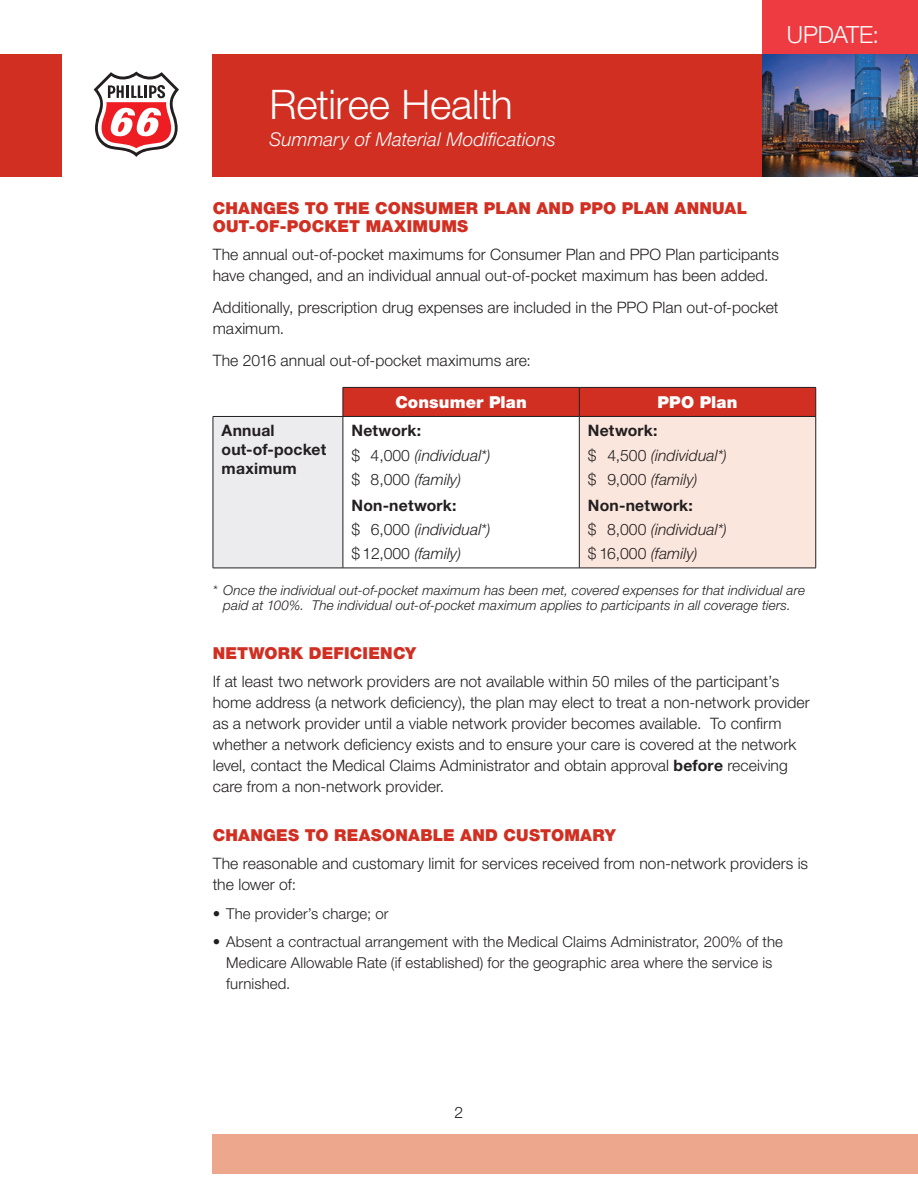
<style>
.page{position:relative;width:918px;height:1188px;background:#fff}
.page>*{position:absolute;margin:0;border:0;box-sizing:border-box;transform-origin:0 0}
.t1{font:300 40.8px "Helvetica Neue";letter-spacing:-.005em;color:#fff}
.t2{font:300 23.7px "Helvetica Neue";letter-spacing:-.02em;color:#fff}
.t3{font:italic 300 18.9px "Helvetica Neue";letter-spacing:.01em;color:#fff}
.Head_2{font:900 16.5px/18px "Helvetica Neue LT Std";letter-spacing:.015em;color:#d02f22}
.CHT_Head_1{font:900 16.5px "Helvetica Neue LT Std";letter-spacing:.005em;color:#fff}
.Body{font:300 15.75px/21px "Helvetica Neue LT Std";letter-spacing:.005em;color:#231f20}
.CHT_Body{font:italic 300 15.75px "Helvetica Neue LT Std";letter-spacing:.005em;color:#231f20}
.CHT_Body-2{font:700 15.75px "Helvetica Neue LT Std";letter-spacing:.01em;color:#231f20}
.CHT_Col_1{font:700 15.75px/18.8px "Helvetica Neue LT Std";letter-spacing:.01em;color:#231f20}
.bullets{font:300 15px/21px "Helvetica Neue LT Std";letter-spacing:.005em;color:#231f20}
.Asterisk{font:italic 300 13.5px/15.8px "Helvetica Neue LT Std";letter-spacing:.01em;color:#231f20;text-align:center}
.s1{font-style:normal}
.s2{font-weight:700}
</style>
<div class="page">
<div style="left:762px;top:0;width:156px;height:54px;background:#ee3a41"></div>
<div style="left:213px;top:54px;width:705px;height:123px;background:#d02f22"></div>
<div style="left:0;top:54px;width:62px;height:123px;background:#d02f22"></div>
<img style="left:762px;top:54px;width:156px;height:123px">
<div style="left:213px;top:1134px;width:705px;height:40px;background:#eca78d"></div>
<svg style="left:93px;top:71px;width:86px;height:86px"></svg>
<div style="left:213px;top:416px;width:130px;height:152px;background:#ececee"></div>
<div style="left:579px;top:416px;width:237px;height:152px;background:#fae6dd"></div>
<hr style="left:213px;top:416px;width:130px;height:1px;background:#231f20">
<hr style="left:815px;top:417px;width:1px;height:151px;background:#231f20">
<hr style="left:213px;top:568px;width:130px;height:1px;background:#231f20">
<hr style="left:343px;top:568px;width:236px;height:1px;background:#231f20">
<hr style="left:579px;top:417px;width:1px;height:151px;background:#231f20">
<hr style="left:579px;top:568px;width:237px;height:1px;background:#231f20">
<div style="left:343px;top:387px;width:473px;height:29px;background:#d02f22"></div>
<hr style="left:579px;top:387px;width:237px;height:1px;background:#231f20">
<hr style="left:343px;top:416px;width:236px;height:1px;background:#231f20">
<hr style="left:579px;top:416px;width:237px;height:1px;background:#231f20">
<hr style="left:213px;top:417px;width:1px;height:151px;background:#231f20">
<hr style="left:343px;top:417px;width:1px;height:151px;background:#231f20">
<h1 class="t1" style="left:269px;top:80px;width:245px">Retiree Health</h1>
<p class="t3" style="left:269px;top:128px;width:288px">Summary of Material Modifications</p>
<h2 class="t2" style="left:787px;top:20px;width:94px">UPDATE:</h2>
<p class="Head_2" style="left:213px;top:199px;width:536px">CHANGES TO THE CONSUMER PLAN AND PPO PLAN ANNUAL<br>OUT-OF-POCKET MAXIMUMS</p>
<p class="Body" style="left:213px;top:244px;width:568px">The annual out-of-pocket maximums for Consumer Plan and PPO Plan participants have changed, and an individual annual out-of-pocket maximum has been added.</p>
<p class="Body" style="left:213px;top:296px;width:567px">Additionally, prescription drug expenses are included in the PPO Plan out-of-pocket maximum.</p>
<p class="Body" style="left:213px;top:349px;width:320px">The 2016 annual out-of-pocket maximums are:</p>
<p class="CHT_Head_1" style="left:395px;top:392px;width:133px">Consumer Plan</p>
<p class="CHT_Head_1" style="left:658px;top:392px;width:81px">PPO Plan</p>
<p class="CHT_Col_1" style="left:222px;top:421px;width:106px">Annual out-of-pocket maximum</p>
<p class="CHT_Body-2" style="left:352px;top:421px;width:71px">Network:</p>
<p class="CHT_Body-2" style="left:588px;top:421px;width:71px">Network:</p>
<p class="CHT_Body" style="left:588px;top:446px;width:141px"><span class="s1">$ 4,500</span> (individual*)</p>
<p class="CHT_Body" style="left:588px;top:470px;width:111px"><span class="s1">$ 9,000</span> (family)</p>
<p class="CHT_Body-2" style="left:588px;top:496px;width:106px">Non-network:</p>
<p class="CHT_Body" style="left:588px;top:520px;width:141px"><span class="s1">$ 8,000</span> (individual*)</p>
<p class="CHT_Body" style="left:588px;top:544px;width:111px"><span class="s1">$ 16,000</span> (family)</p>
<p class="Asterisk" style="left:213px;top:582px;width:594px">* Once the individual out-of-pocket maximum has been met, covered expenses for that individual are paid at 100%. The individual out-of-pocket maximum applies to participants in all coverage tiers.</p>
<p class="Head_2" style="left:213px;top:645px;width:205px">NETWORK DEFICIENCY</p>
<p class="Body" style="left:213px;top:671px;width:599px">If at least two network providers are not available within 50 miles of the participant’s home address (a network deficiency), the plan may elect to treat a non-network provider as a network provider until a viable network provider becomes available. To confirm whether a network deficiency exists and to ensure your care is covered at the network level, contact the Medical Claims Administrator and obtain approval <span class="s2">before</span> receiving care from a non-network provider.</p>
<p class="Head_2" style="left:213px;top:826px;width:404px">CHANGES TO REASONABLE AND CUSTOMARY</p>
<p class="Body" style="left:213px;top:853px;width:597px">The reasonable and customary limit for services received from non-network providers is the lower of:</p>
<p class="bullets" style="left:213px;top:902px;width:177px">• The provider’s charge; or</p>
<p class="bullets" style="left:226px;top:931px;width:558px;text-indent:-14px">• Absent a contractual arrangement with the Medical Claims Administrator, 200% of the<br>Medicare Allowable Rate (if established) for the geographic area where the service is furnished.</p>
<p class="CHT_Body" style="left:352px;top:446px;width:141px"><span class="s1">$ 4,000</span> (individual*)</p>
<p class="CHT_Body" style="left:352px;top:470px;width:111px"><span class="s1">$ 8,000</span> (family)</p>
<p class="CHT_Body-2" style="left:352px;top:496px;width:106px">Non-network:</p>
<p class="CHT_Body" style="left:352px;top:520px;width:141px"><span class="s1">$ 6,000</span> (individual*)</p>
<p class="CHT_Body" style="left:352px;top:544px;width:111px"><span class="s1">$12,000</span> (family)</p>
<p class="Body" style="left:455px;top:1102px;width:10px">2</p>
</div>
